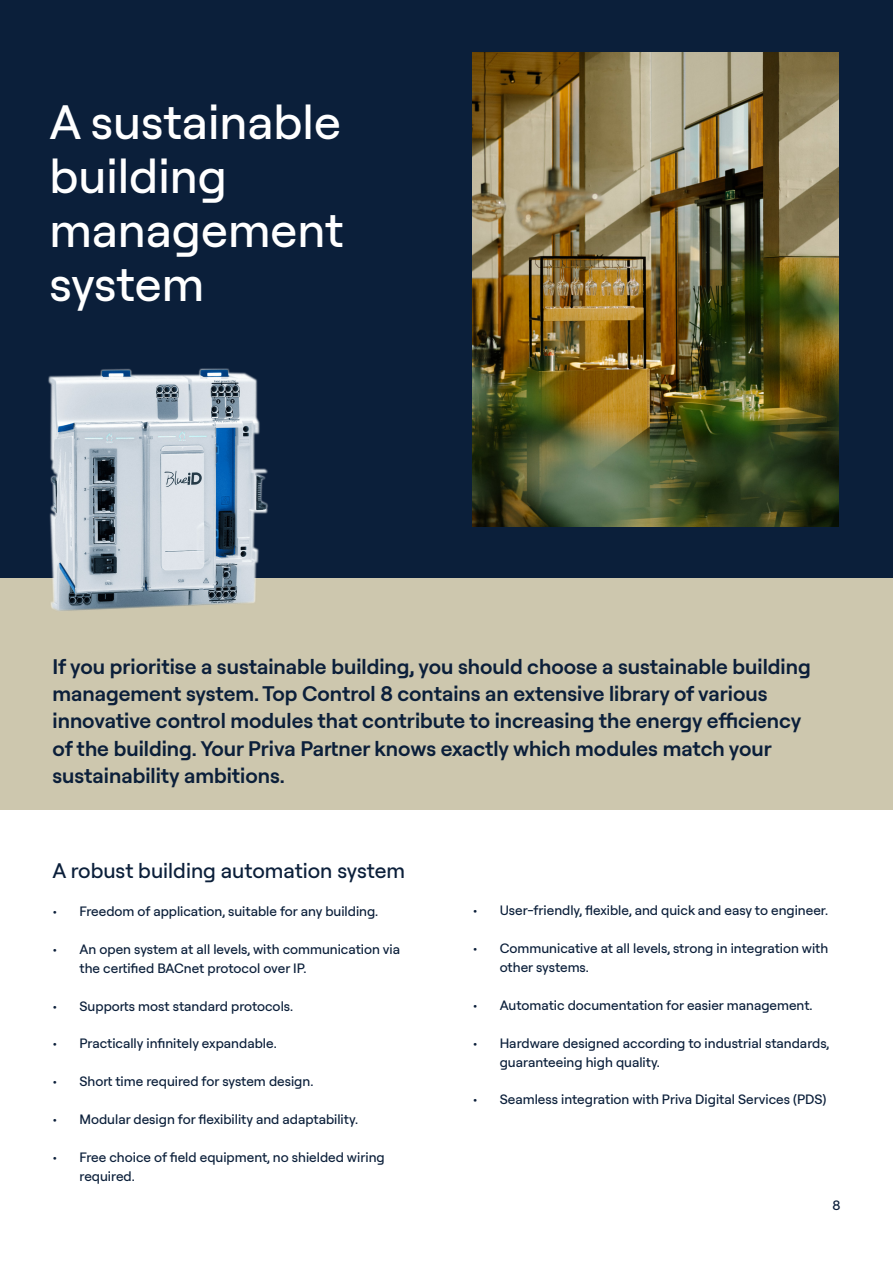
<style>
.page{position:relative;width:893px;height:1263px;background:#fff}
.page>*{position:absolute;margin:0;border:0;box-sizing:border-box;transform-origin:0 0}
.t1{font:500 48px "Roobert PRO";color:#fff}
.intro{font:600 21px/27.3px "Roobert PRO";color:#0b1f3a}
.t2{font:500 21px "Roobert PRO";color:#0b1f3a}
.t3{font:500 13.5px/18.9px "Roobert PRO";color:#0b1f3a}
</style>
<div class="page">
<div style="left:0;top:0;width:893px;height:579px;background:#0b1f3a"></div>
<img style="left:473px;top:53px;width:366px;height:473px">
<div style="left:0;top:579px;width:893px;height:231px;background:#cdc7ae"></div>
<img style="left:37px;top:368px;width:238px;height:243px">
<p class="t1" style="left:49px;top:88px;width:293px">A sustainable</p>
<p class="t1" style="left:49px;top:142px;width:179px">building</p>
<p class="t1" style="left:49px;top:196px;width:296px">management</p>
<p class="t1" style="left:49px;top:250px;width:156px">system</p>
<p class="intro" style="left:53px;top:651px;width:760px">If you prioritise a sustainable building, you should choose a sustainable building management system. Top Control 8 contains an extensive library of various innovative control modules that contribute to increasing the energy efficiency of the building. Your Priva Partner knows exactly which modules match your sustainability ambitions.</p>
<p class="t2" style="left:53px;top:856px;width:354px">A robust building automation system</p>
<p class="t3" style="left:53px;top:901px;width:327px">• Freedom of application, suitable for any building.</p>
<p class="t3" style="left:80px;top:939px;width:322px;text-indent:-27px">• An open system at all levels, with communication via the certified BACnet protocol over IP.</p>
<p class="t3" style="left:53px;top:996px;width:242px">• Supports most standard protocols.</p>
<p class="t3" style="left:53px;top:1033px;width:226px">• Practically infinitely expandable.</p>
<p class="t3" style="left:53px;top:1071px;width:262px">• Short time required for system design.</p>
<p class="t3" style="left:53px;top:1109px;width:307px">• Modular design for flexibility and adaptability.</p>
<p class="t3" style="left:80px;top:1147px;width:307px;text-indent:-27px">• Free choice of field equipment, no shielded wiring required.</p>
<p class="t3" style="left:473px;top:900px;width:357px">• User-friendly, flexible, and quick and easy to engineer.</p>
<p class="t3" style="left:500px;top:938px;width:330px;text-indent:-27px">• Communicative at all levels, strong in integration with other systems.</p>
<p class="t3" style="left:473px;top:995px;width:341px">• Automatic documentation for easier management.</p>
<p class="t3" style="left:500px;top:1033px;width:331px;text-indent:-27px">• Hardware designed according to industrial standards, guaranteeing high quality.</p>
<p class="t3" style="left:473px;top:1089px;width:355px">• Seamless integration with Priva Digital Services (PDS)</p>
<p class="t3" style="left:832px;top:1195px;width:10px">8</p>
</div>
